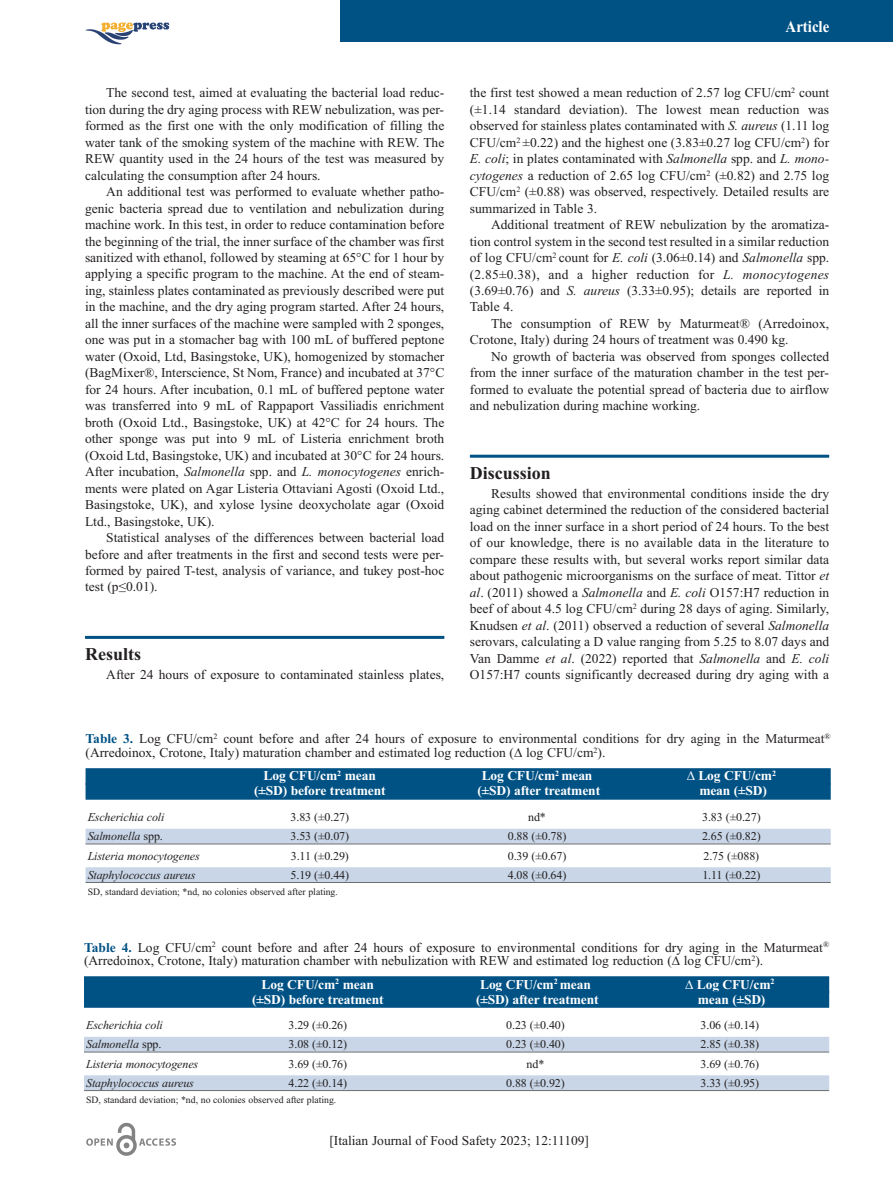
<style>
.page{position:relative;width:893px;height:1191px;background:#fff}
.page>*{position:absolute;margin:0;border:0;box-sizing:border-box;transform-origin:0 0}
.t1{font:700 18px "Times New Roman";color:#231f20}
.t2{font:700 16.5px "Times New Roman";color:#fff;scale:.9 1}
.t3{font:13.5px/16.5px "Times New Roman";color:#231f20;text-align:justify}
.t4{font:700 13.5px "Times New Roman";letter-spacing:-.01em;color:#fff}
.t5{font:12px "Times New Roman";letter-spacing:-.01em;color:#231f20}
.t6{font:italic 12px "Times New Roman";letter-spacing:-.01em;color:#231f20}
.t7{font:9.75px "Times New Roman";color:#231f20}
.s1{font-style:italic}
.s2{font-weight:700;color:#005285}
.s3{font-style:normal}
</style>
<div class="page">
<hr style="left:85px;top:636px;width:359px;height:3px;background:#005285">
<hr style="left:470px;top:455px;width:359px;height:3px;background:#005285">
<div style="left:340px;top:0;width:553px;height:42px;background:#005285"></div>
<img style="left:86px;top:22px;width:84px;height:23px">
<img style="left:86px;top:1123px;width:90px;height:33px">
<div style="left:86px;top:768px;width:745px;height:16px;background:#005285"></div>
<div style="left:86px;top:783px;width:745px;height:16px;background:#005285"></div>
<div style="left:86px;top:828px;width:745px;height:15px;background:#c8d6e7"></div>
<hr style="left:86px;top:843px;width:745px;height:1px;background:#6c6d70">
<div style="left:86px;top:867px;width:745px;height:15px;background:#c8d6e7"></div>
<hr style="left:86px;top:882px;width:745px;height:1px;background:#6c6d70">
<div style="left:84px;top:976px;width:745px;height:16px;background:#005285"></div>
<div style="left:84px;top:991px;width:745px;height:16px;background:#005285"></div>
<div style="left:84px;top:1036px;width:745px;height:15px;background:#c8d6e7"></div>
<hr style="left:84px;top:1051px;width:745px;height:1px;background:#6c6d70">
<div style="left:84px;top:1075px;width:745px;height:15px;background:#c8d6e7"></div>
<hr style="left:84px;top:1090px;width:745px;height:1px;background:#6c6d70">
<p class="t3" style="left:85px;top:84px;width:361px;text-indent:21px">The second test, aimed at evaluating the bacterial load reduc&shy;tion during the dry aging process with REW nebulization, was per&shy;formed as the first one with the only modification of filling the water tank of the smoking system of the machine with REW. The REW quantity used in the 24 hours of the test was measured by calculating the consumption after 24 hours.</p>
<p class="t3" style="left:85px;top:183px;width:361px;text-indent:21px">An additional test was performed to evaluate whether patho&shy;genic bacteria spread due to ventilation and nebulization during machine work. In this test, in order to reduce contamination before the beginning of the trial, the inner surface of the chamber was first sanitized with ethanol, followed by steaming at 65°C for 1 hour by applying a specific program to the machine. At the end of steam&shy;ing, stainless plates contaminated as previously described were put in the machine, and the dry aging program started. After 24 hours, all the inner surfaces of the machine were sampled with 2 sponges, one was put in a stomacher bag with 100 mL of buffered peptone water (Oxoid, Ltd, Basingstoke, UK), homogenized by stomacher (BagMixer®, Interscience, St Nom, France) and incubated at 37°C for 24 hours. After incubation, 0.1 mL of buffered peptone water was transferred into 9 mL of Rappaport Vassiliadis enrichment broth (Oxoid Ltd., Basingstoke, UK) at 42°C for 24 hours. The other sponge was put into 9 mL of Listeria enrichment broth (Oxoid Ltd, Basingstoke, UK) and incubated at 30°C for 24 hours.<br>After incubation, <span class="s1">Salmonella</span> spp. and <span class="s1">L. monocytogenes</span> enrich&shy;ments were plated on Agar Listeria Ottaviani Agosti (Oxoid Ltd., Basingstoke, UK), and xylose lysine deoxycholate agar (Oxoid Ltd., Basingstoke, UK).</p>
<p class="t3" style="left:85px;top:529px;width:361px;text-indent:21px">Statistical analyses of the differences between bacterial load before and after treatments in the first and second tests were per&shy;formed by paired T-test, analysis of variance, and tukey post-hoc test (p≤0.01).</p>
<h1 class="t1" style="left:85px;top:643px;width:58px">Results</h1>
<p class="t3" style="left:106px;top:666px;width:340px">After 24 hours of exposure to contaminated stainless plates,</p>
<p class="t2" style="left:786px;top:17px;width:50px">Article</p>
<p class="t3" style="left:470px;top:84px;width:361px">the first test showed a mean reduction of 2.57 log CFU/cm<sup>2</sup> count (±1.14 standard deviation). The lowest mean reduction was observed for stainless plates contaminated with <span class="s1">S. aureus</span> (1.11 log CFU/cm<sup>2</sup> ±0.22) and the highest one (3.83±0.27 log CFU/cm<sup>2</sup>) for <span class="s1">E. coli</span>; in plates contaminated with <span class="s1">Salmonella</span> spp. and <span class="s1">L. mono&shy;cytogenes</span> a reduction of 2.65 log CFU/cm<sup>2</sup> (±0.82) and 2.75 log CFU/cm<sup>2</sup> (±0.88) was observed, respectively. Detailed results are summarized in Table 3.</p>
<p class="t3" style="left:470px;top:216px;width:361px;text-indent:21px">Additional treatment of REW nebulization by the aromatiza&shy;tion control system in the second test resulted in a similar reduction of log CFU/cm<sup>2</sup> count for <span class="s1">E. coli</span> (3.06±0.14) and <span class="s1">Salmonella</span> spp. (2.85±0.38), and a higher reduction for <span class="s1">L. monocytogenes </span>(3.69±0.76) and <span class="s1">S. aureus</span> (3.33±0.95); details are reported in Table 4.</p>
<p class="t3" style="left:470px;top:315px;width:361px;text-indent:21px">The consumption of REW by Maturmeat® (Arredoinox,<br>Crotone, Italy) during 24 hours of treatment was 0.490 kg.</p>
<p class="t3" style="left:470px;top:348px;width:361px;text-indent:21px">No growth of bacteria was observed from sponges collected from the inner surface of the maturation chamber in the test per&shy;formed to evaluate the potential spread of bacteria due to airflow and nebulization during machine working.</p>
<h1 class="t1" style="left:470px;top:462px;width:83px">Discussion</h1>
<p class="t3" style="left:470px;top:485px;width:361px;text-indent:21px">Results showed that environmental conditions inside the dry aging cabinet determined the reduction of the considered bacterial load on the inner surface in a short period of 24 hours. To the best of our knowledge, there is no available data in the literature to compare these results with, but several works report similar data about pathogenic microorganisms on the surface of meat. Tittor <span class="s1">et al</span>. (2011) showed a <span class="s1">Salmonella</span> and <span class="s1">E. coli</span> O157:H7 reduction in beef of about 4.5 log CFU/cm<sup>2</sup> during 28 days of aging. Similarly, Knudsen <span class="s1">et al</span>. (2011) observed a reduction of several <span class="s1">Salmonella </span>serovars, calculating a D value ranging from 5.25 to 8.07 days and Van Damme <span class="s1">et al</span>. (2022) reported that <span class="s1">Salmonella</span> and <span class="s1">E. coli </span>O157:H7 counts significantly decreased during dry aging with a</p>
<p class="t3" style="left:86px;top:732px;width:747px;line-height:13.5px"><span class="s2">Table 3.</span> Log CFU/cm<sup>2</sup> count before and after 24 hours of exposure to environmental conditions for dry aging in the Maturmeat<sup>® </sup>(Arredoinox, Crotone, Italy) maturation chamber and estimated log reduction (∆ log CFU/cm<sup>2</sup>).</p>
<p class="t4" style="left:264px;top:768px;width:114px">Log CFU/cm<sup>2</sup> mean</p>
<p class="t4" style="left:482px;top:768px;width:112px">Log CFU/cm<sup>2</sup> mean</p>
<p class="t4" style="left:687px;top:768px;width:91px">∆ Log CFU/cm<sup>2</sup></p>
<p class="t4" style="left:254px;top:783px;width:133px">(±SD) before treatment</p>
<p class="t4" style="left:478px;top:783px;width:124px">(±SD) after treatment</p>
<p class="t4" style="left:699px;top:783px;width:69px">mean (±SD)</p>
<p class="t6" style="left:88px;top:810px;width:78px">Escherichia coli</p>
<p class="t5" style="left:291px;top:810px;width:60px">3.83 (±0.27)</p>
<p class="t5" style="left:528px;top:810px;width:19px">nd*</p>
<p class="t5" style="left:702px;top:810px;width:60px">3.83 (±0.27)</p>
<p class="t6" style="left:88px;top:829px;width:77px">Salmonella <span class="s3">spp.</span></p>
<p class="t5" style="left:291px;top:829px;width:60px">3.53 (±0.07)</p>
<p class="t5" style="left:508px;top:829px;width:60px">0.88 (±0.78)</p>
<p class="t5" style="left:702px;top:829px;width:60px">2.65 (±0.82)</p>
<p class="t6" style="left:88px;top:848px;width:114px">Listeria monocytogenes</p>
<p class="t5" style="left:291px;top:848px;width:60px">3.11 (±0.29)</p>
<p class="t5" style="left:508px;top:848px;width:60px">0.39 (±0.67)</p>
<p class="t5" style="left:703px;top:848px;width:57px">2.75 (±088)</p>
<p class="t6" style="left:88px;top:867px;width:109px">Staphylococcus aureus</p>
<p class="t5" style="left:291px;top:867px;width:60px">5.19 (±0.44)</p>
<p class="t5" style="left:508px;top:867px;width:60px">4.08 (±0.64)</p>
<p class="t5" style="left:702px;top:867px;width:60px">1.11 (±0.22)</p>
<p class="t7" style="left:88px;top:886px;width:252px">SD, standard deviation; *nd, no colonies observed after plating.</p>
<p class="t3" style="left:84px;top:940px;width:747px;line-height:13.5px"><span class="s2">Table 4.</span> Log CFU/cm<sup>2</sup> count before and after 24 hours of exposure to environmental conditions for dry aging in the Maturmeat<sup>® </sup>(Arredoinox, Crotone, Italy) maturation chamber with nebulization with REW and estimated log reduction (∆ log CFU/cm<sup>2</sup>).</p>
<p class="t4" style="left:262px;top:976px;width:114px">Log CFU/cm<sup>2</sup> mean</p>
<p class="t4" style="left:480px;top:976px;width:112px">Log CFU/cm<sup>2</sup> mean</p>
<p class="t4" style="left:685px;top:976px;width:91px">∆ Log CFU/cm<sup>2</sup></p>
<p class="t4" style="left:252px;top:991px;width:133px">(±SD) before treatment</p>
<p class="t4" style="left:476px;top:991px;width:124px">(±SD) after treatment</p>
<p class="t4" style="left:698px;top:991px;width:69px">mean (±SD)</p>
<p class="t6" style="left:86px;top:1018px;width:78px">Escherichia coli</p>
<p class="t5" style="left:289px;top:1018px;width:60px">3.29 (±0.26)</p>
<p class="t5" style="left:506px;top:1018px;width:60px">0.23 (±0.40)</p>
<p class="t5" style="left:701px;top:1018px;width:60px">3.06 (±0.14)</p>
<p class="t6" style="left:86px;top:1037px;width:77px">Salmonella <span class="s3">spp.</span></p>
<p class="t5" style="left:289px;top:1037px;width:60px">3.08 (±0.12)</p>
<p class="t5" style="left:506px;top:1037px;width:60px">0.23 (±0.40)</p>
<p class="t5" style="left:701px;top:1037px;width:60px">2.85 (±0.38)</p>
<p class="t6" style="left:86px;top:1056px;width:114px">Listeria monocytogenes</p>
<p class="t5" style="left:289px;top:1056px;width:60px">3.69 (±0.76)</p>
<p class="t5" style="left:527px;top:1056px;width:19px">nd*</p>
<p class="t5" style="left:701px;top:1056px;width:60px">3.69 (±0.76)</p>
<p class="t6" style="left:86px;top:1075px;width:109px">Staphylococcus aureus</p>
<p class="t5" style="left:289px;top:1075px;width:60px">4.22 (±0.14)</p>
<p class="t5" style="left:506px;top:1075px;width:60px">0.88 (±0.92)</p>
<p class="t5" style="left:701px;top:1075px;width:60px">3.33 (±0.95)</p>
<p class="t7" style="left:86px;top:1094px;width:252px">SD, standard deviation; *nd, no colonies observed after plating.</p>
<p class="t3" style="left:329px;top:1132px;width:261px">[Italian Journal of Food Safety 2023; 12:11109]</p>
</div>
